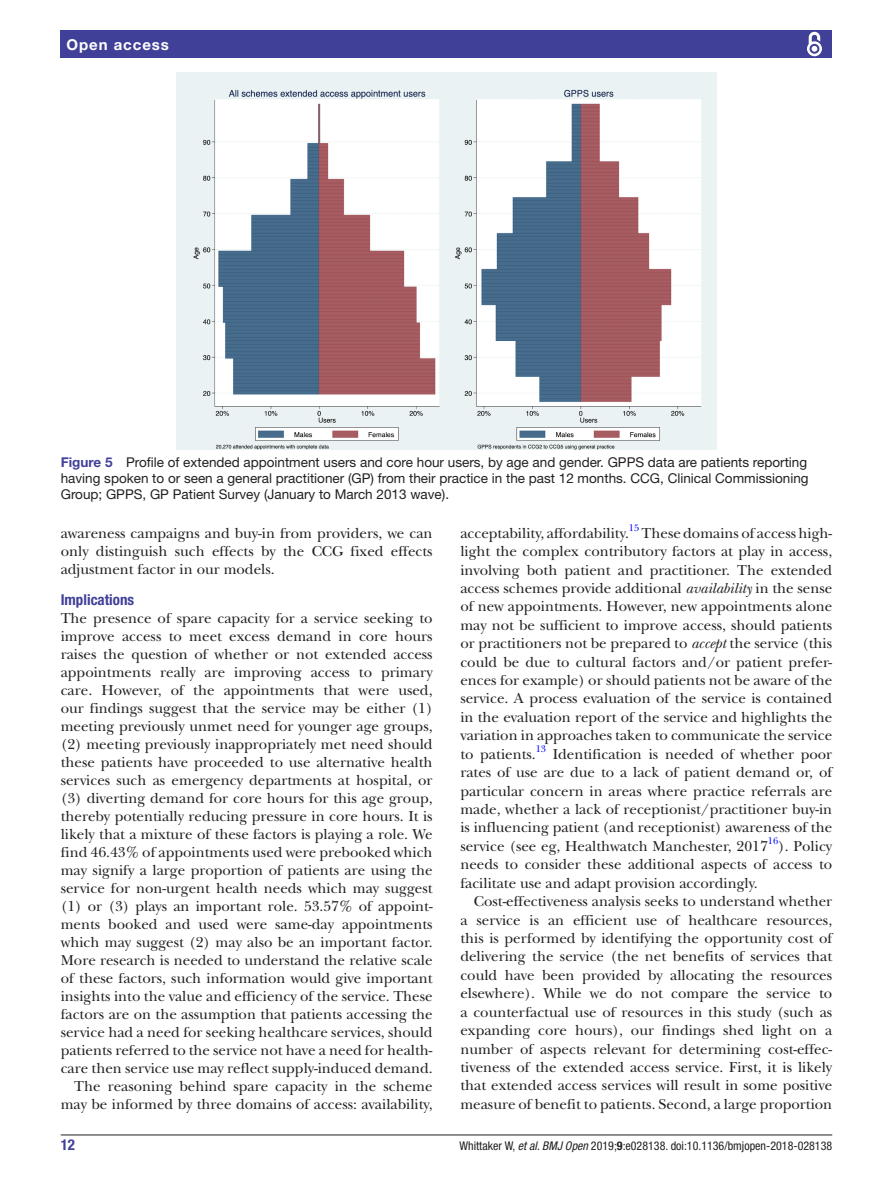
<style>
.page{position:relative;width:893px;height:1191px;background:#fff}
.page>*{position:absolute;margin:0;border:0;box-sizing:border-box;transform-origin:0 0}
.t1{font:15px/18.5px "New Baskerville";color:#231f20;text-align:justify}
.t2{font:700 condensed 15px "Helvetica Neue LT Std";color:#414099}
.t3{font:700 15px "Helvetica Neue LT Std";letter-spacing:.065em;color:#fff}
.t4{font:13.5px/16.2px "Helvetica Neue LT Std";color:#231f20;text-align:justify}
.t5{font:condensed 12px "Helvetica Neue LT Std";color:#231f20}
.t6{font:9.9px "New Baskerville";color:#00f}
.s1{font-weight:700;color:#414099}
.s2{font-style:italic}
.s3{font-weight:700}
</style>
<div class="page">
<hr style="left:61px;top:1134px;width:771px;height:1px;background:#231f20">
<div style="left:61px;top:31px;width:771px;height:27px;background:#414099"></div>
<svg style="left:807px;top:31px;width:15px;height:26px"></svg>
<img style="left:176px;top:73px;width:540px;height:376px">
<p class="t3" style="left:66px;top:35px;width:104px">Open access</p>
<p class="t4" style="left:61px;top:454px;width:749px"><span class="s1">Figure 5</span> Profile of extended appointment users and core hour users, by age and gender. GPPS data are patients reporting having spoken to or seen a general practitioner (GP) from their practice in the past 12 months. CCG, Clinical Commissioning Group; GPPS, GP Patient Survey (January to March 2013 wave).</p>
<p class="t1" style="left:61px;top:524px;width:373px;line-height:18px">awareness campaigns and buy-in from providers, we can only distinguish such effects by the CCG fixed effects adjustment factor in our models.</p>
<p class="t2" style="left:61px;top:591px;width:75px">Implications</p>
<p class="t1" style="left:61px;top:609px;width:373px;line-height:18px;text-align:right">The presence of spare capacity for a service seeking to improve access to meet excess demand in core hours raises the question of whether or not extended access appointments really are improving access to primary care. However, of the appointments that were used, our findings suggest that the service may be either (1) meeting previously unmet need for younger age groups, (2) meeting previously inappropriately met need should these patients have proceeded to use alternative health services such as emergency departments at hospital, or (3) diverting demand for core hours for this age group, thereby potentially reducing pressure in core hours. It is likely that a mixture of these factors is playing a role. We find 46.43% of appointments used were prebooked which may signify a large proportion of patients are using the service for non-urgent health needs which may suggest (1) or (3) plays an important role. 53.57% of appoint&shy;ments booked and used were same-day appointments which may suggest (2) may also be an important factor.<br>More research is needed to understand the relative scale of these factors, such information would give important insights into the value and efficiency of the service. These factors are on the assumption that patients accessing the service had a need for seeking healthcare services, should patients referred to the service not have a need for health&shy;care then service use may reflect supply-induced demand.<br>The reasoning behind spare capacity in the scheme may be informed by three domains of access: availability,</p>
<p class="t1" style="left:460px;top:523px;width:170px">acceptability, affordability.</p>
<p class="t6" style="left:629px;top:522px;width:12px">15</p>
<p class="t1" style="left:460px;top:523px;width:373px;text-indent:181px">These domains of access high&shy;light the complex contributory factors at play in access, involving both patient and practitioner. The extended access schemes provide additional <span class="s2">availability</span> in the sense of new appointments. However, new appointments alone may not be sufficient to improve access, should patients or practitioners not be prepared to <span class="s2">accept</span> the service (this could be due to cultural factors and/or patient prefer&shy;ences for example) or should patients not be aware of the service. A process evaluation of the service is contained in the evaluation report of the service and highlights the variation in approaches taken to communicate the service to patients.</p>
<p class="t6" style="left:536px;top:743px;width:12px">13</p>
<p class="t1" style="left:460px;top:745px;width:373px;text-indent:93px">Identification is needed of whether poor rates of use are due to a lack of patient demand or, of particular concern in areas where practice referrals are made, whether a lack of receptionist/practitioner buy-in is influencing patient (and receptionist) awareness of the service (see eg, Healthwatch Manchester, 2017<sup>16</sup>). Policy needs to consider these additional aspects of access to facilitate use and adapt provision accordingly.</p>
<p class="t1" style="left:460px;top:892px;width:373px;text-indent:14px">Cost-effectiveness analysis seeks to understand whether a service is an efficient use of healthcare resources, this is performed by identifying the opportunity cost of delivering the service (the net benefits of services that could have been provided by allocating the resources elsewhere). While we do not compare the service to a counterfactual use of resources in this study (such as expanding core hours), our findings shed light on a number of aspects relevant for determining cost-effec&shy;tiveness of the extended access service. First, it is likely that extended access services will result in some positive measure of benefit to patients. Second, a large proportion</p>
<p class="t2" style="left:61px;top:1135px;width:16px">12</p>
<p class="t5" style="left:459px;top:1138px;width:374px">Whittaker W, <span class="s2">et al</span>. <span class="s2">BMJ Open</span> 2019;<span class="s3">9</span>:e028138. doi:10.1136/bmjopen-2018-028138</p>
</div>
